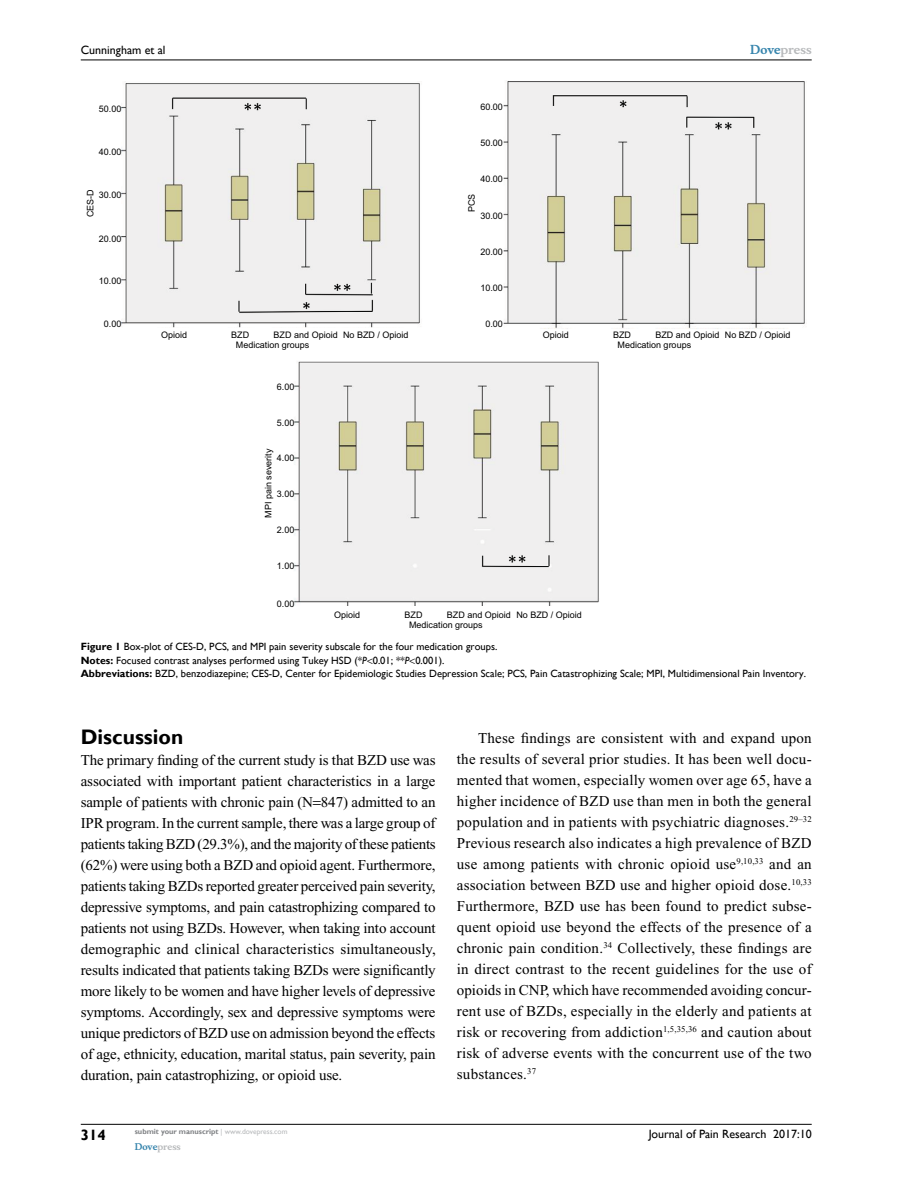
<style>
.page{position:relative;width:918px;height:1188px;background:#fff}
.page>*{position:absolute;margin:0;border:0;box-sizing:border-box;transform-origin:0 0}
.t1{font:700 21px "Gill Sans";color:#000}
.t2{font:15px/21px "Times New Roman";letter-spacing:-.01em;color:#000;text-align:justify}
.t3{font:700 15px "Gill Sans";color:#000}
.t4{font:12px "Gill Sans";color:#000}
.t5{font:700 12px "Musee";color:#b8babc}
.t6{font:10.5px/13.5px "Gill Sans";color:#000}
.t7{font:9px/10.6px "Arial";color:#000}
.t8{font:700 9px "Musee";color:#b8babc}
.t9{font:700 7.5px "Gill Sans";color:#808285}
.s1{color:#3785ad}
.s2{font-weight:700}
.s3{font-style:italic}
.s4{font-weight:400;color:#b8babc}
</style>
<div class="page">
<hr style="left:81px;top:1124px;width:731px;height:1px;background:#000">
<hr style="left:81px;top:60px;width:731px;height:1px;background:#000">
<img style="left:121px;top:81px;width:684px;height:525px">
<p class="t4" style="left:81px;top:43px;width:86px">Cunningham et al</p>
<p class="t7" style="left:480px;top:102px;width:24px">60.00</p>
<p class="t7" style="left:99px;top:104px;width:24px">50.00</p>
<p class="t7" style="left:99px;top:148px;width:24px">40.00</p>
<p class="t7" style="left:99px;top:191px;width:24px">30.00</p>
<p class="t7" style="left:480px;top:138px;width:24px">50.00</p>
<p class="t7" style="left:480px;top:174px;width:24px">40.00</p>
<p class="t7" style="left:480px;top:211px;width:24px">30.00</p>
<p class="t7" style="left:86px;top:217px;width:29px;rotate:-90deg">CES-D</p>
<p class="t7" style="left:467px;top:212px;width:20px;rotate:-90deg">PCS</p>
<p class="t7" style="left:99px;top:234px;width:24px">20.00</p>
<p class="t7" style="left:99px;top:277px;width:24px">10.00</p>
<p class="t7" style="left:104px;top:319px;width:19px">0.00</p>
<p class="t7" style="left:480px;top:247px;width:24px">20.00</p>
<p class="t7" style="left:480px;top:284px;width:24px">10.00</p>
<p class="t7" style="left:485px;top:319px;width:19px">0.00</p>
<p class="t5" style="left:750px;top:43px;width:63px"><span class="s1">Dove</span>press</p>
<p class="t7" style="left:161px;top:330px;width:28px">Opioid</p>
<p class="t7" style="left:231px;top:330px;width:19px">BZD</p>
<p class="t7" style="left:236px;top:330px;width:103px;text-indent:38px">BZD and Opioid<br>Medication groups</p>
<p class="t7" style="left:343px;top:330px;width:67px">No BZD / Opioid</p>
<p class="t7" style="left:543px;top:330px;width:28px">Opioid</p>
<p class="t7" style="left:613px;top:330px;width:20px">BZD</p>
<p class="t7" style="left:618px;top:330px;width:103px;text-indent:38px">BZD and Opioid<br>Medication groups</p>
<p class="t7" style="left:725px;top:330px;width:67px">No BZD / Opioid</p>
<p class="t7" style="left:277px;top:382px;width:19px">6.00</p>
<p class="t7" style="left:277px;top:418px;width:19px">5.00</p>
<p class="t7" style="left:264px;top:518px;width:71px;rotate:-90deg">MPI pain severity</p>
<p class="t7" style="left:277px;top:454px;width:19px">4.00</p>
<p class="t7" style="left:277px;top:490px;width:19px">3.00</p>
<p class="t7" style="left:277px;top:526px;width:19px">2.00</p>
<p class="t7" style="left:277px;top:561px;width:19px">1.00</p>
<p class="t7" style="left:277px;top:599px;width:19px">0.00</p>
<p class="t7" style="left:334px;top:610px;width:28px">Opioid</p>
<p class="t7" style="left:405px;top:610px;width:19px">BZD</p>
<p class="t7" style="left:409px;top:610px;width:103px;text-indent:38px">BZD and Opioid<br>Medication groups</p>
<p class="t7" style="left:516px;top:610px;width:67px">No BZD / Opioid</p>
<p class="t6" style="left:81px;top:640px;width:727px"><span class="s2">Figure 1</span> Box-plot of CES-D, PCS, and MPI pain severity subscale for the four medication groups.<br><span class="s2">Notes:</span> Focused contrast analyses performed using Tukey HSD (*<span class="s3">P</span> 0.01; **<span class="s3">P</span> 0.001).<br><span class="s2">Abbreviations:</span> BZD, benzodiazepine; CES-D, Center for Epidemiologic Studies Depression Scale; PCS, Pain Catastrophizing Scale; MPI, Multidimensional Pain Inventory.</p>
<h1 class="t1" style="left:81px;top:724px;width:104px">Discussion</h1>
<p class="t2" style="left:81px;top:749px;width:357px">The primary finding of the current study is that BZD use was associated with important patient characteristics in a large sample of patients with chronic pain (N 847) admitted to an IPR program. In the current sample, there was a large group of patients taking BZD (29.3%), and the majority of these patients (62%) were using both a BZD and opioid agent. Furthermore, patients taking BZDs reported greater perceived pain severity, depressive symptoms, and pain catastrophizing compared to patients not using BZDs. However, when taking into account demographic and clinical characteristics simultaneously, results indicated that patients taking BZDs were significantly more likely to be women and have higher levels of depressive symptoms. Accordingly, sex and depressive symptoms were unique predictors of BZD use on admission beyond the effects of age, ethnicity, education, marital status, pain severity, pain duration, pain catastrophizing, or opioid use.</p>
<p class="t2" style="left:457px;top:728px;width:356px;text-indent:21px">These findings are consistent with and expand upon the results of several prior studies. It has been well docu&shy;mented that women, especially women over age 65, have a higher incidence of BZD use than men in both the general population and in patients with psychiatric diagnoses.<sup>29–32<br></sup>Previous research also indicates a high prevalence of BZD use among patients with chronic opioid use<sup>9,10,33</sup> and an association between BZD use and higher opioid dose.<sup>10,33<br></sup>Furthermore, BZD use has been found to predict subse&shy;quent opioid use beyond the effects of the presence of a chronic pain condition.<sup>34</sup> Collectively, these findings are in direct contrast to the recent guidelines for the use of opioids in CNP, which have recommended avoiding concur&shy;rent use of BZDs, especially in the elderly and patients at risk or recovering from addiction<sup>1,5,35,36</sup> and caution about risk of adverse events with the concurrent use of the two substances.<sup>37</sup></p>
<p class="t3" style="left:81px;top:1126px;width:26px">314</p>
<p class="t9" style="left:135px;top:1127px;width:154px">submit your manuscript <span class="s4">| www.dovepress.com</span></p>
<p class="t8" style="left:135px;top:1141px;width:48px"><span class="s1">Dove</span>press</p>
<p class="t4" style="left:649px;top:1127px;width:164px">Journal of Pain Research 2017:10</p>
</div>
